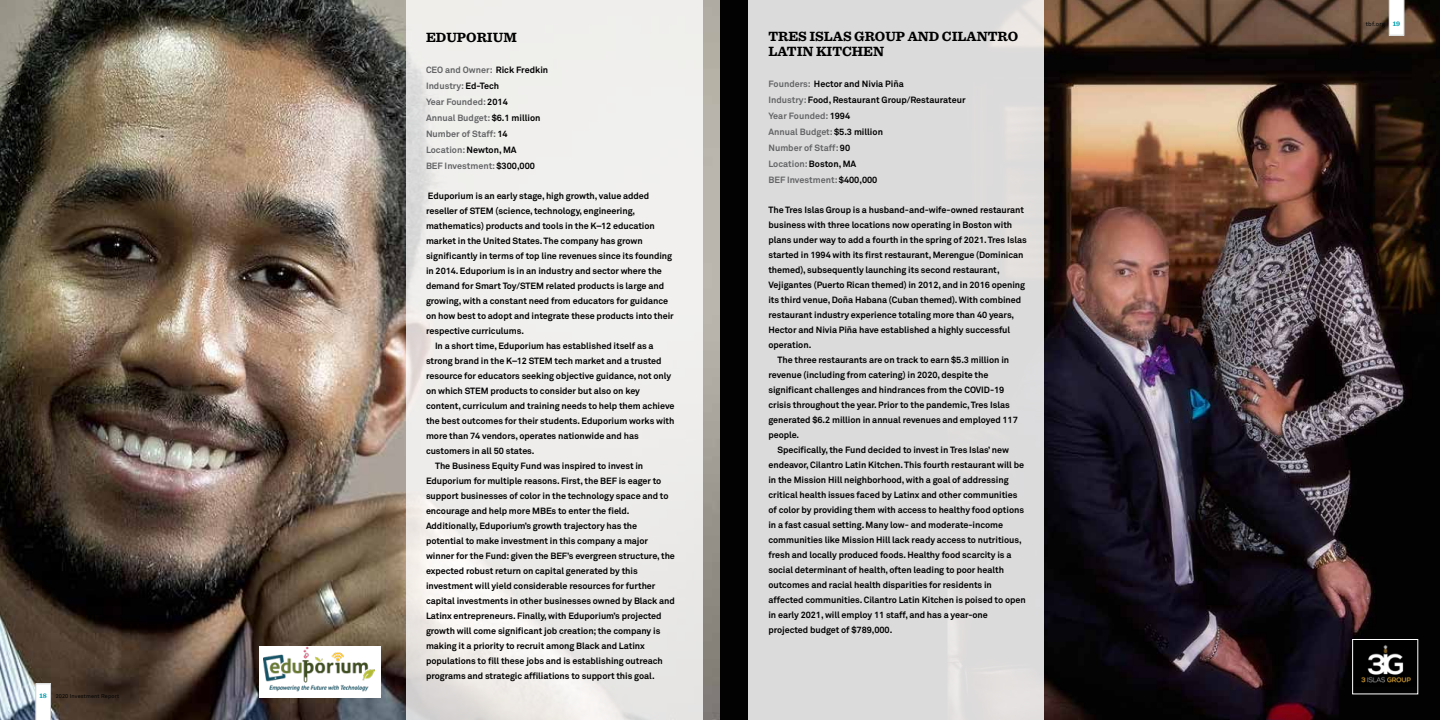
<style>
.page{position:relative;width:1440px;height:720px;background:#fff}
.page>*{position:absolute;margin:0;border:0;box-sizing:border-box;transform-origin:0 0}
.t1{font:700 14px/15px "Sentinel";color:#000}
.t2{font:700 9px/16px "Akkurat Pro";letter-spacing:-.005em;color:#000}
.t3{font:700 9px/16px "Akkurat Pro";color:#636466}
.t4{font:700 7px "Sentinel";color:#009eae}
.t5{font:6px "Akkurat Pro";letter-spacing:.035em;color:#000}
.t6{font:5.5px "Akkurat Pro";letter-spacing:.025em;color:#000}
.s1{color:#000}
.s2{color:#636466}
.s3{font-family:"Sentinel";font-weight:700;font-size:7px;color:#009eae}
</style>
<div class="page">
<img style="left:0;top:0;width:1440px;height:720px">
<div style="left:406px;top:0;width:296px;height:720px;background:#efeeec"></div>
<div style="left:749px;top:0;width:295px;height:720px;background:#dbdbdb"></div>
<div style="left:259px;top:646px;width:122px;height:52px;background:#fff"></div>
<img style="left:263px;top:646px;width:112px;height:46px">
<img style="left:1354px;top:641px;width:62px;height:46px">
<div style="left:1352px;top:639px;width:66px;height:55px;border:1px solid #fff"></div>
<svg style="left:36px;top:684px;width:15px;height:36px"></svg>
<svg style="left:1389px;top:0;width:15px;height:35px"></svg>
<p class="t4" style="left:39px;top:690px;width:9px">18</p>
<p class="t6" style="left:56px;top:692px;width:65px">2020 Investment Report</p>
<h1 class="t1" style="left:426px;top:29px;width:92px">EDUPORIUM</h1>
<p class="t3" style="left:426px;top:62px;width:124px">CEO and Owner: <span class="s1">Rick Fredkin<br></span>Industry: <span class="s1">Ed-Tech<br></span>Year Founded: <span class="s1">2014<br></span>Annual Budget: <span class="s1">$6.1 million<br></span>Number of Staff: <span class="s1">14<br></span>Location: <span class="s1">Newton, MA<br></span>BEF Investment: <span class="s1">$300,000</span></p>
<p class="t2" style="left:428px;top:188px;width:223px">Eduporium is an early stage, high growth, value added</p>
<p class="t2" style="left:426px;top:203px;width:211px">reseller of STEM (science, technology, engineering,</p>
<p class="t2" style="left:426px;top:218px;width:230px">mathematics) products and tools in the K–12 education</p>
<p class="t2" style="left:426px;top:233px;width:218px">market in the United States. The company has grown</p>
<p class="t2" style="left:426px;top:248px;width:248px">significantly in terms of top line revenues since its founding</p>
<p class="t2" style="left:426px;top:263px;width:237px">in 2014. Eduporium is in an industry and sector where the</p>
<p class="t2" style="left:426px;top:278px;width:240px">demand for Smart Toy/STEM related products is large and</p>
<p class="t2" style="left:426px;top:293px;width:244px">growing, with a constant need from educators for guidance</p>
<p class="t2" style="left:426px;top:308px;width:249px">on how best to adopt and integrate these products into their</p>
<p class="t2" style="left:426px;top:323px;width:100px">respective curriculums.</p>
<p class="t2" style="left:435px;top:338px;width:220px">In a short time, Eduporium has established itself as a</p>
<p class="t2" style="left:426px;top:353px;width:237px">strong brand in the K–12 STEM tech market and a trusted</p>
<p class="t2" style="left:426px;top:368px;width:247px">resource for educators seeking objective guidance, not only</p>
<p class="t2" style="left:426px;top:383px;width:216px">on which STEM products to consider but also on key</p>
<p class="t2" style="left:426px;top:398px;width:250px">content, curriculum and training needs to help them achieve</p>
<p class="t2" style="left:426px;top:413px;width:250px">the best outcomes for their students. Eduporium works with</p>
<p class="t2" style="left:426px;top:428px;width:214px">more than 74 vendors, operates nationwide and has</p>
<p class="t2" style="left:426px;top:443px;width:110px">customers in all 50 states.</p>
<p class="t2" style="left:435px;top:458px;width:210px">The Business Equity Fund was inspired to invest in</p>
<p class="t2" style="left:426px;top:473px;width:237px">Eduporium for multiple reasons. First, the BEF is eager to</p>
<p class="t2" style="left:426px;top:488px;width:244px">support businesses of color in the technology space and to</p>
<p class="t2" style="left:426px;top:503px;width:205px">encourage and help more MBEs to enter the field.</p>
<p class="t2" style="left:426px;top:518px;width:213px">Additionally, Eduporium’s growth trajectory has the</p>
<p class="t2" style="left:426px;top:533px;width:224px">potential to make investment in this company a major</p>
<p class="t2" style="left:426px;top:548px;width:250px">winner for the Fund: given the BEF’s evergreen structure, the</p>
<p class="t2" style="left:426px;top:563px;width:213px">expected robust return on capital generated by this</p>
<p class="t2" style="left:426px;top:578px;width:231px">investment will yield considerable resources for further</p>
<p class="t2" style="left:426px;top:593px;width:251px">capital investments in other businesses owned by Black and</p>
<p class="t2" style="left:426px;top:608px;width:237px">Latinx entrepreneurs. Finally, with Eduporium’s projected</p>
<p class="t2" style="left:426px;top:623px;width:236px">growth will come significant job creation; the company is</p>
<p class="t2" style="left:426px;top:638px;width:220px">making it a priority to recruit among Black and Latinx</p>
<p class="t2" style="left:426px;top:653px;width:238px">populations to fill these jobs and is establishing outreach</p>
<p class="t2" style="left:426px;top:668px;width:230px">programs and strategic affiliations to support this goal.</p>
<h1 class="t1" style="left:768px;top:28px;width:251px">TRES ISLAS GROUP AND CILANTRO<br>LATIN KITCHEN</h1>
<p class="t2" style="left:768px;top:75px;width:199px"><span class="s2">Founders:</span> Hector and Nivia Piña<br><span class="s2">Industry:</span> Food, Restaurant Group/Restaurateur<br><span class="s2">Year Founded:</span> 1994<br><span class="s2">Annual Budget:</span> $5.3 million<br><span class="s2">Number of Staff:</span> 90<br><span class="s2">Location:</span> Boston, MA<br><span class="s2">BEF Investment:</span> $400,000</p>
<p class="t2" style="left:768px;top:201px;width:257px">The Tres Islas Group is a husband-and-wife-owned restaurant</p>
<p class="t2" style="left:768px;top:216px;width:245px">business with three locations now operating in Boston with</p>
<p class="t2" style="left:768px;top:231px;width:260px">plans under way to add a fourth in the spring of 2021. Tres Islas</p>
<p class="t2" style="left:768px;top:246px;width:257px">started in 1994 with its first restaurant, Merengue (Dominican</p>
<p class="t2" style="left:768px;top:261px;width:233px">themed), subsequently launching its second restaurant,</p>
<p class="t2" style="left:768px;top:276px;width:258px">Vejigantes (Puerto Rican themed) in 2012, and in 2016 opening</p>
<p class="t2" style="left:768px;top:291px;width:254px">its third venue, Doña Habana (Cuban themed). With combined</p>
<p class="t2" style="left:768px;top:306px;width:247px">restaurant industry experience totaling more than 40 years,</p>
<p class="t2" style="left:768px;top:321px;width:243px">Hector and Nivia Piña have established a highly successful</p>
<p class="t2" style="left:768px;top:336px;width:44px">operation.</p>
<p class="t2" style="left:777px;top:351px;width:233px">The three restaurants are on track to earn $5.3 million in</p>
<p class="t2" style="left:768px;top:366px;width:222px">revenue (including from catering) in 2020, despite the</p>
<p class="t2" style="left:768px;top:381px;width:237px">significant challenges and hindrances from the COVID-19</p>
<p class="t2" style="left:768px;top:396px;width:243px">crisis throughout the year. Prior to the pandemic, Tres Islas</p>
<p class="t2" style="left:768px;top:411px;width:251px">generated $6.2 million in annual revenues and employed 117</p>
<p class="t2" style="left:768px;top:426px;width:32px">people.</p>
<p class="t2" style="left:777px;top:441px;width:233px">Specifically, the Fund decided to invest in Tres Islas’ new</p>
<p class="t2" style="left:768px;top:456px;width:257px">endeavor, Cilantro Latin Kitchen. This fourth restaurant will be</p>
<p class="t2" style="left:768px;top:471px;width:242px">in the Mission Hill neighborhood, with a goal of addressing</p>
<p class="t2" style="left:768px;top:486px;width:251px">critical health issues faced by Latinx and other communities</p>
<p class="t2" style="left:768px;top:501px;width:257px">of color by providing them with access to healthy food options</p>
<p class="t2" style="left:768px;top:516px;width:236px">in a fast casual setting. Many low- and moderate-income</p>
<p class="t2" style="left:768px;top:531px;width:255px">communities like Mission Hill lack ready access to nutritious,</p>
<p class="t2" style="left:768px;top:546px;width:245px">fresh and locally produced foods. Healthy food scarcity is a</p>
<p class="t2" style="left:768px;top:561px;width:237px">social determinant of health, often leading to poor health</p>
<p class="t2" style="left:768px;top:576px;width:225px">outcomes and racial health disparities for residents in</p>
<p class="t2" style="left:768px;top:591px;width:259px">affected communities. Cilantro Latin Kitchen is poised to open</p>
<p class="t2" style="left:768px;top:606px;width:221px">in early 2021, will employ 11 staff, and has a year-one</p>
<p class="t2" style="left:768px;top:621px;width:125px">projected budget of $789,000.</p>
<p class="t5" style="left:1366px;top:20px;width:36px">tbf.org <span class="s3">19</span></p>
</div>
